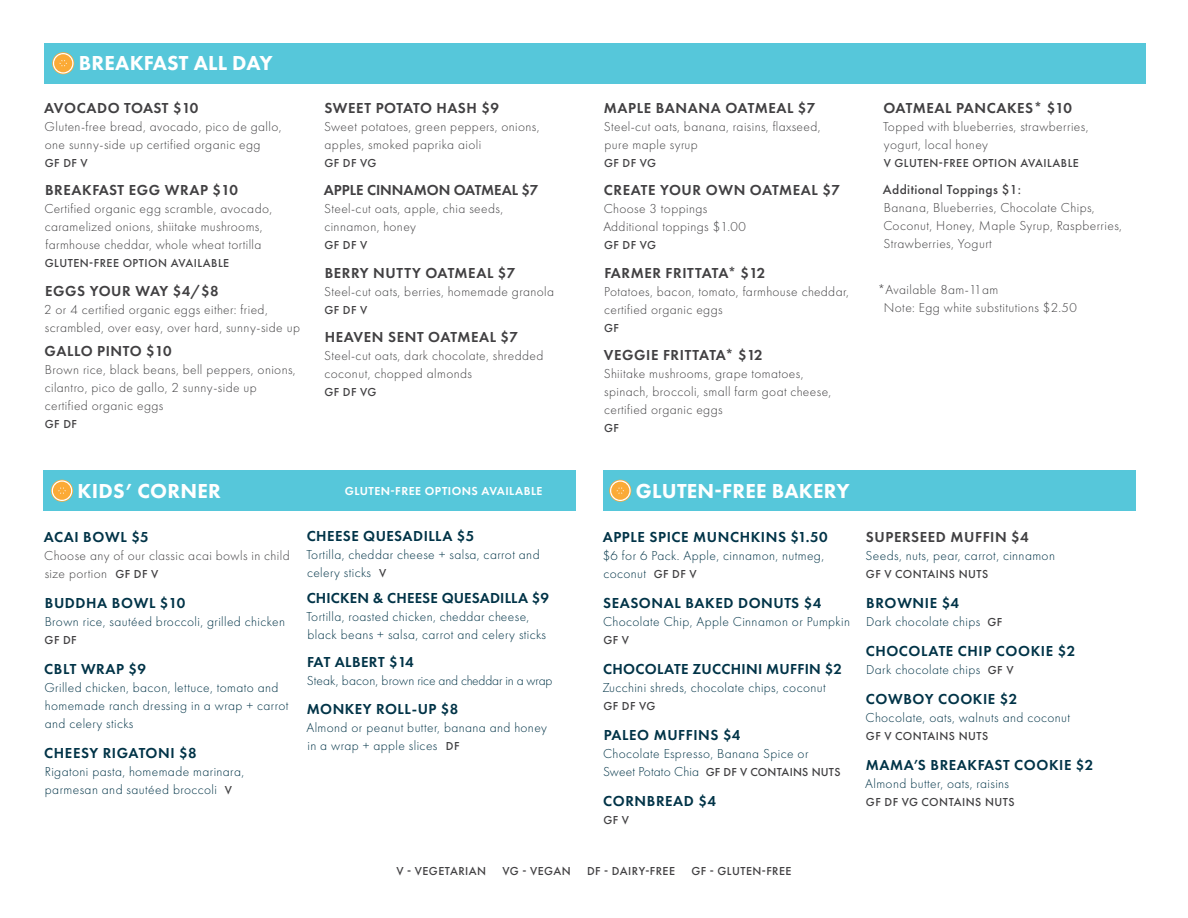
<style>
.page{position:relative;width:1188px;height:918px;background:#fff}
.page>*{position:absolute;margin:0;border:0;box-sizing:border-box;transform-origin:0 0}
.t1{font:800 21px "Futura PT";letter-spacing:.01em;color:#fff}
.t2{font:600 15px "Futura PT";letter-spacing:.04em;color:#414042}
.t3{font:600 15px "Futura PT";letter-spacing:.04em;color:#003347}
.t4{font:600 15px "Futura PT";letter-spacing:.01em;color:#003347}
.t5{font:600 15px "Futura PT";letter-spacing:.02em;color:#003347}
.t6{font:600 15px "Futura PT";color:#414042}
.t7{font:300 13.5px/18px "Futura PT";letter-spacing:.03em;color:#414042}
.t8{font:300 13.5px/18px "Futura PT";letter-spacing:.03em;color:#003347}
.t9{font:300 13.5px "Futura PT";letter-spacing:-.01em;color:#003347}
.t10{font:500 13.5px "Futura PT";letter-spacing:.03em;color:#414042}
.t11{font:500 12px "Futura PT";letter-spacing:.04em;color:#414042}
.t12{font:500 12px "Futura PT";letter-spacing:.02em;color:#414042}
.t13{font:600 12px "Futura PT";letter-spacing:.04em;color:#fff}
.s1{font-weight:500;font-size:12px}
.s2{font-weight:500;font-size:12px;color:#414042}
.s3{font-weight:300;font-size:13.5px;color:#003347}
</style>
<div class="page">
<div style="left:43px;top:470px;width:533px;height:41px;background:#56c7da"></div>
<svg style="left:51px;top:480px;width:22px;height:22px"></svg>
<svg style="left:52px;top:480px;width:20px;height:21px"></svg>
<div style="left:603px;top:470px;width:533px;height:41px;background:#56c7da"></div>
<svg style="left:609px;top:480px;width:22px;height:22px"></svg>
<svg style="left:610px;top:480px;width:21px;height:21px"></svg>
<div style="left:44px;top:43px;width:1102px;height:41px;background:#56c7da"></div>
<svg style="left:52px;top:52px;width:22px;height:22px"></svg>
<svg style="left:53px;top:53px;width:20px;height:21px"></svg>
<h1 class="t1" style="left:79px;top:50px;width:195px">BREAKFAST ALL DAY</h1>
<p class="t2" style="left:44px;top:99px;width:156px">AVOCADO TOAST $10</p>
<p class="t7" style="left:45px;top:118px;width:238px">Gluten-free bread, avocado, pico de gallo, one sunny-side up certified organic egg</p>
<p class="t11" style="left:45px;top:156px;width:44px">GF DF V</p>
<p class="t2" style="left:45px;top:181px;width:194px">BREAKFAST EGG WRAP $10</p>
<p class="t7" style="left:44px;top:200px;width:229px">Certified organic egg scramble, avocado, caramelized onions, shiitake mushrooms, farmhouse cheddar, whole wheat tortilla</p>
<p class="t11" style="left:45px;top:256px;width:186px">GLUTEN-FREE OPTION AVAILABLE</p>
<p class="t2" style="left:45px;top:282px;width:175px">EGGS YOUR WAY $4/$8</p>
<p class="t7" style="left:44px;top:301px;width:257px">2 or 4 certified organic eggs either: fried, scrambled, over easy, over hard, sunny-side up</p>
<p class="t2" style="left:45px;top:342px;width:129px">GALLO PINTO $10</p>
<p class="t7" style="left:45px;top:361px;width:252px">Brown rice, black beans, bell peppers, onions, cilantro, pico de gallo, 2 sunny-side up certified organic eggs</p>
<p class="t11" style="left:45px;top:417px;width:34px">GF DF</p>
<p class="t2" style="left:324px;top:99px;width:176px">SWEET POTATO HASH $9</p>
<p class="t7" style="left:324px;top:118px;width:217px">Sweet potatoes, green peppers, onions, apples, smoked paprika aioli</p>
<p class="t11" style="left:325px;top:156px;width:54px">GF DF VG</p>
<p class="t6" style="left:324px;top:181px;width:216px">APPLE CINNAMON OATMEAL $7</p>
<p class="t7" style="left:324px;top:200px;width:181px">Steel-cut oats, apple, chia seeds, cinnamon, honey</p>
<p class="t11" style="left:325px;top:238px;width:44px">GF DF V</p>
<p class="t2" style="left:325px;top:264px;width:192px">BERRY NUTTY OATMEAL $7</p>
<p class="t7" style="left:324px;top:283px;width:232px">Steel-cut oats, berries, homemade granola</p>
<p class="t11" style="left:325px;top:303px;width:44px">GF DF V</p>
<p class="t2" style="left:325px;top:328px;width:195px">HEAVEN SENT OATMEAL $7</p>
<p class="t7" style="left:324px;top:347px;width:221px">Steel-cut oats, dark chocolate, shredded coconut, chopped almonds</p>
<p class="t11" style="left:325px;top:385px;width:54px">GF DF VG</p>
<p class="t2" style="left:604px;top:99px;width:213px">MAPLE BANANA OATMEAL $7</p>
<p class="t7" style="left:604px;top:118px;width:218px">Steel-cut oats, banana, raisins, flaxseed, pure maple syrup</p>
<p class="t11" style="left:604px;top:156px;width:54px">GF DF VG</p>
<p class="t2" style="left:604px;top:181px;width:238px">CREATE YOUR OWN OATMEAL $7</p>
<p class="t7" style="left:603px;top:200px;width:144px">Choose 3 toppings<br>Additional toppings $1.00</p>
<p class="t11" style="left:604px;top:238px;width:54px">GF DF VG</p>
<p class="t2" style="left:604px;top:264px;width:162px">FARMER FRITTATA* $12</p>
<p class="t7" style="left:604px;top:283px;width:246px">Potatoes, bacon, tomato, farmhouse cheddar, certified organic eggs</p>
<p class="t11" style="left:604px;top:321px;width:16px">GF</p>
<p class="t2" style="left:604px;top:346px;width:160px">VEGGIE FRITTATA* $12</p>
<p class="t7" style="left:604px;top:365px;width:229px">Shiitake mushrooms, grape tomatoes, spinach, broccoli, small farm goat cheese, certified organic eggs</p>
<p class="t11" style="left:604px;top:421px;width:16px">GF</p>
<p class="t2" style="left:884px;top:99px;width:190px">OATMEAL PANCAKES* $10</p>
<p class="t7" style="left:883px;top:118px;width:207px">Topped with blueberries, strawberries, yogurt, local honey</p>
<p class="t11" style="left:884px;top:156px;width:197px">V GLUTEN-FREE OPTION AVAILABLE</p>
<p class="t10" style="left:883px;top:181px;width:140px">Additional Toppings $1:</p>
<p class="t7" style="left:883px;top:199px;width:240px">Banana, Blueberries, Chocolate Chips,<br>Coconut, Honey, Maple Syrup, Raspberries,<br>Strawberries, Yogurt</p>
<p class="t7" style="left:884px;top:281px;width:194px;text-indent:-6px">*Available 8am-11am<br>Note: Egg white substitutions $2.50</p>
<h1 class="t1" style="left:78px;top:478px;width:145px">KIDS’ CORNER</h1>
<p class="t13" style="left:345px;top:483px;width:199px">GLUTEN-FREE OPTIONS AVAILABLE</p>
<p class="t3" style="left:44px;top:528px;width:107px">ACAI BOWL $5</p>
<p class="t7" style="left:44px;top:547px;width:247px">Choose any of our classic acai bowls in child size portion <span class="s1">GF DF V</span></p>
<p class="t3" style="left:45px;top:594px;width:142px">BUDDHA BOWL $10</p>
<p class="t8" style="left:45px;top:613px;width:242px">Brown rice, sautéed broccoli, grilled chicken</p>
<p class="t11" style="left:45px;top:633px;width:34px">GF DF</p>
<p class="t3" style="left:44px;top:660px;width:103px">CBLT WRAP $9</p>
<p class="t8" style="left:44px;top:679px;width:246px">Grilled chicken, bacon, lettuce, tomato and homemade ranch dressing in a wrap + carrot and celery sticks</p>
<p class="t3" style="left:44px;top:744px;width:154px">CHEESY RIGATONI $8</p>
<p class="t8" style="left:45px;top:763px;width:201px">Rigatoni pasta, homemade marinara, parmesan and sautéed broccoli <span class="s2">V</span></p>
<p class="t3" style="left:307px;top:527px;width:169px">CHEESE QUESADILLA $5</p>
<p class="t8" style="left:306px;top:546px;width:235px">Tortilla, cheddar cheese + salsa, carrot and celery sticks <span class="s2">V</span></p>
<p class="t4" style="left:307px;top:588px;width:244px">CHICKEN &amp; CHEESE QUESADILLA $9</p>
<p class="t8" style="left:306px;top:607px;width:241px">Tortilla, roasted chicken, cheddar cheese, black beans + salsa, carrot and celery sticks</p>
<p class="t3" style="left:307px;top:653px;width:108px">FAT ALBERT $14</p>
<p class="t9" style="left:307px;top:673px;width:247px">Steak, bacon, brown rice and cheddar in a wrap</p>
<p class="t3" style="left:307px;top:699px;width:153px">MONKEY ROLL-UP $8</p>
<p class="t8" style="left:306px;top:718px;width:242px">Almond or peanut butter, banana and honey in a wrap + apple slices <span class="s2">DF</span></p>
<h1 class="t1" style="left:636px;top:478px;width:215px">GLUTEN-FREE BAKERY</h1>
<p class="t3" style="left:603px;top:527px;width:226px">APPLE SPICE MUNCHKINS $1.50</p>
<p class="t8" style="left:603px;top:546px;width:223px">$6 for 6 Pack. Apple, cinnamon, nutmeg, coconut <span class="s2">GF DF V</span></p>
<p class="t3" style="left:603px;top:593px;width:219px">SEASONAL BAKED DONUTS $4</p>
<p class="t8" style="left:603px;top:612px;width:249px">Chocolate Chip, Apple Cinnamon or Pumpkin</p>
<p class="t11" style="left:603px;top:632px;width:27px">GF V</p>
<p class="t5" style="left:603px;top:659px;width:240px">CHOCOLATE ZUCCHINI MUFFIN $2</p>
<p class="t8" style="left:602px;top:678px;width:225px">Zucchini shreds, chocolate chips, coconut</p>
<p class="t11" style="left:603px;top:698px;width:54px">GF DF VG</p>
<p class="t3" style="left:604px;top:725px;width:138px">PALEO MUFFINS $4</p>
<p class="t8" style="left:603px;top:744px;width:207px">Chocolate Espresso, Banana Spice or</p>
<p class="t12" style="left:603px;top:764px;width:239px"><span class="s3">Sweet Potato Chia</span> GF DF V CONTAINS NUTS</p>
<p class="t3" style="left:603px;top:791px;width:114px">CORNBREAD $4</p>
<p class="t11" style="left:603px;top:812px;width:27px">GF V</p>
<p class="t2" style="left:866px;top:527px;width:164px">SUPERSEED MUFFIN $4</p>
<p class="t8" style="left:866px;top:546px;width:191px">Seeds, nuts, pear, carrot, cinnamon</p>
<p class="t11" style="left:866px;top:566px;width:124px">GF V CONTAINS NUTS</p>
<p class="t3" style="left:866px;top:593px;width:94px">BROWNIE $4</p>
<p class="t8" style="left:866px;top:612px;width:138px">Dark chocolate chips <span class="s2">GF</span></p>
<p class="t3" style="left:866px;top:641px;width:211px">CHOCOLATE CHIP COOKIE $2</p>
<p class="t8" style="left:866px;top:660px;width:149px">Dark chocolate chips <span class="s2">GF V</span></p>
<p class="t3" style="left:866px;top:689px;width:153px">COWBOY COOKIE $2</p>
<p class="t8" style="left:866px;top:708px;width:206px">Chocolate, oats, walnuts and coconut</p>
<p class="t11" style="left:866px;top:728px;width:124px">GF V CONTAINS NUTS</p>
<p class="t3" style="left:866px;top:755px;width:229px">MAMA’S BREAKFAST COOKIE $2</p>
<p class="t8" style="left:865px;top:774px;width:145px">Almond butter, oats, raisins</p>
<p class="t11" style="left:866px;top:794px;width:150px">GF DF VG CONTAINS NUTS</p>
<p class="t11" style="left:396px;top:864px;width:91px">V - VEGETARIAN</p>
<p class="t11" style="left:502px;top:864px;width:70px">VG - VEGAN</p>
<p class="t11" style="left:587px;top:864px;width:90px">DF - DAIRY-FREE</p>
<p class="t11" style="left:691px;top:864px;width:102px">GF - GLUTEN-FREE</p>
</div>
